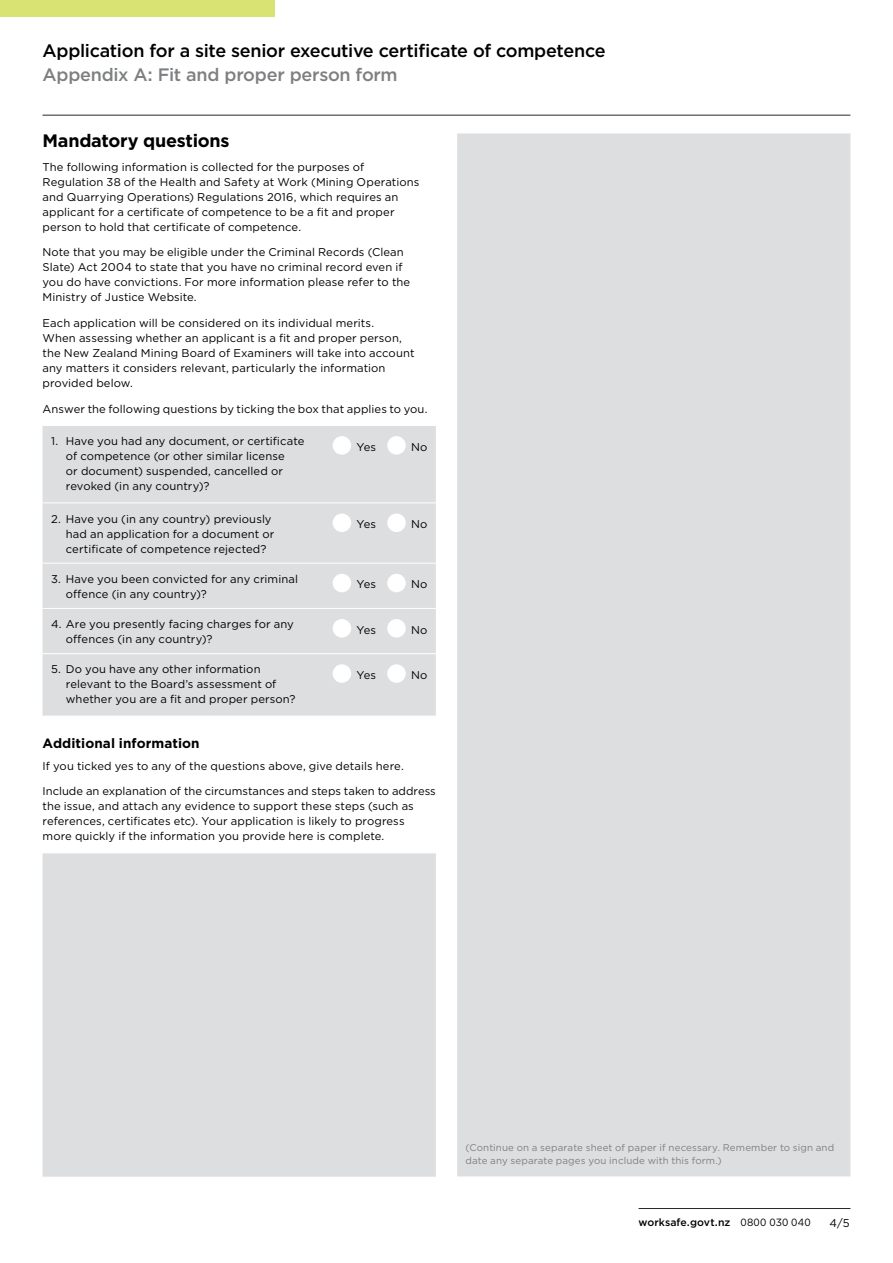
<style>
.page{position:relative;width:893px;height:1263px;background:#fff}
.page>*{position:absolute;margin:0;border:0;box-sizing:border-box;transform-origin:0 0}
.t1{font:500 18px "Gotham";letter-spacing:-.02em;color:#000}
.t2{font:500 18px "Gotham";letter-spacing:-.015em;color:#7d7f81}
.t3{font:700 18px "Gotham";letter-spacing:-.015em;color:#000}
.t4{font:700 13.5px "Gotham";letter-spacing:.005em;color:#000}
.t5{font:11.25px/15px "Gotham";letter-spacing:.005em;color:#000}
.t6{font:500 10.5px "Gotham";letter-spacing:.005em;color:#000}
.t7{font:9.75px/13.5px "Gotham";letter-spacing:.015em;color:#7d7f81}
.s1{font-weight:400}
</style>
<div class="page">
<div style="left:0;top:0;width:274px;height:17px;background:#d8e373"></div>
<hr style="left:639px;top:1208px;width:211px;height:1px;background:#292829">
<svg style="left:43px;top:426px;width:393px;height:751px;fill:#dddee0"></svg>
<hr style="left:43px;top:502px;width:274px;height:1px;background:#fff">
<hr style="left:317px;top:502px;width:119px;height:1px;background:#fff">
<hr style="left:43px;top:563px;width:274px;height:1px;background:#fff">
<hr style="left:317px;top:563px;width:119px;height:1px;background:#fff">
<hr style="left:43px;top:608px;width:274px;height:1px;background:#fff">
<hr style="left:317px;top:608px;width:119px;height:1px;background:#fff">
<hr style="left:43px;top:653px;width:274px;height:1px;background:#fff">
<hr style="left:317px;top:653px;width:119px;height:1px;background:#fff">
<hr style="left:43px;top:716px;width:274px;height:1px;background:#fff">
<hr style="left:317px;top:716px;width:119px;height:1px;background:#fff">
<hr style="left:43px;top:852px;width:274px;height:1px;background:#fff">
<hr style="left:317px;top:852px;width:119px;height:1px;background:#fff">
<div style="left:333px;top:436px;width:18px;height:19px;background:#fff;border-radius:50%"></div>
<div style="left:387px;top:436px;width:19px;height:19px;background:#fff;border-radius:50%"></div>
<div style="left:333px;top:513px;width:18px;height:19px;background:#fff;border-radius:50%"></div>
<div style="left:387px;top:513px;width:19px;height:19px;background:#fff;border-radius:50%"></div>
<div style="left:333px;top:574px;width:18px;height:18px;background:#fff;border-radius:50%"></div>
<div style="left:387px;top:574px;width:19px;height:18px;background:#fff;border-radius:50%"></div>
<div style="left:333px;top:619px;width:18px;height:19px;background:#fff;border-radius:50%"></div>
<div style="left:387px;top:619px;width:19px;height:19px;background:#fff;border-radius:50%"></div>
<div style="left:333px;top:664px;width:18px;height:19px;background:#fff;border-radius:50%"></div>
<div style="left:387px;top:664px;width:19px;height:19px;background:#fff;border-radius:50%"></div>
<div style="left:457px;top:134px;width:393px;height:1042px;background:#dddee0"></div>
<hr style="left:43px;top:115px;width:807px;height:1px;background:#292829">
<h1 class="t1" style="left:43px;top:39px;width:565px">Application for a site senior executive certificate of competence</h1>
<h1 class="t2" style="left:43px;top:63px;width:357px">Appendix A: Fit and proper person form</h1>
<h1 class="t3" style="left:43px;top:129px;width:188px">Mandatory questions</h1>
<p class="t5" style="left:43px;top:159px;width:378px">The following information is collected for the purposes of Regulation 38 of the Health and Safety at Work (Mining Operations and Quarrying Operations) Regulations 2016, which requires an applicant for a certificate of competence to be a fit and proper person to hold that certificate of competence.</p>
<p class="t5" style="left:43px;top:245px;width:369px">Note that you may be eligible under the Criminal Records (Clean Slate) Act 2004 to state that you have no criminal record even if you do have convictions. For more information please refer to the Ministry of Justice Website.</p>
<p class="t5" style="left:43px;top:315px;width:374px">Each application will be considered on its individual merits.<br>When assessing whether an applicant is a fit and proper person, the New Zealand Mining Board of Examiners will take into account any matters it considers relevant, particularly the information provided below.</p>
<p class="t5" style="left:43px;top:401px;width:386px">Answer the following questions by ticking the box that applies to you.</p>
<p class="t5" style="left:66px;top:433px;width:240px;text-indent:-15px">1. Have you had any document, or certificate of competence (or other similar license<br>or document) suspended, cancelled or revoked (in any country)?</p>
<p class="t5" style="left:357px;top:439px;width:21px">Yes</p>
<p class="t5" style="left:411px;top:439px;width:18px">No</p>
<p class="t5" style="left:66px;top:511px;width:210px;text-indent:-15px">2. Have you (in any country) previously had an application for a document or certificate of competence rejected?</p>
<p class="t5" style="left:357px;top:516px;width:21px">Yes</p>
<p class="t5" style="left:411px;top:516px;width:18px">No</p>
<p class="t5" style="left:66px;top:571px;width:234px;text-indent:-15px">3. Have you been convicted for any criminal offence (in any country)?</p>
<p class="t5" style="left:357px;top:577px;width:21px">Yes</p>
<p class="t5" style="left:411px;top:577px;width:18px">No</p>
<p class="t5" style="left:66px;top:616px;width:229px;text-indent:-15px">4. Are you presently facing charges for any offences (in any country)?</p>
<p class="t5" style="left:357px;top:622px;width:21px">Yes</p>
<p class="t5" style="left:411px;top:622px;width:18px">No</p>
<p class="t5" style="left:66px;top:662px;width:231px;text-indent:-15px">5. Do you have any other information relevant to the Board’s assessment of whether you are a fit and proper person?</p>
<p class="t5" style="left:357px;top:667px;width:21px">Yes</p>
<p class="t5" style="left:411px;top:667px;width:18px">No</p>
<p class="t4" style="left:43px;top:734px;width:159px">Additional information</p>
<p class="t5" style="left:43px;top:758px;width:363px">If you ticked yes to any of the questions above, give details here.</p>
<p class="t5" style="left:43px;top:783px;width:395px">Include an explanation of the circumstances and steps taken to address the issue, and attach any evidence to support these steps (such as references, certificates etc). Your application is likely to progress more quickly if the information you provide here is complete.</p>
<p class="t7" style="left:466px;top:1140px;width:370px">(Continue on a separate sheet of paper if necessary. Remember to sign and date any separate pages you include with this form.)</p>
<p class="t6" style="left:639px;top:1215px;width:174px">worksafe.govt.nz <span class="s1">0800 030 040</span></p>
<p class="t5" style="left:829px;top:1215px;width:22px">4/5</p>
</div>
